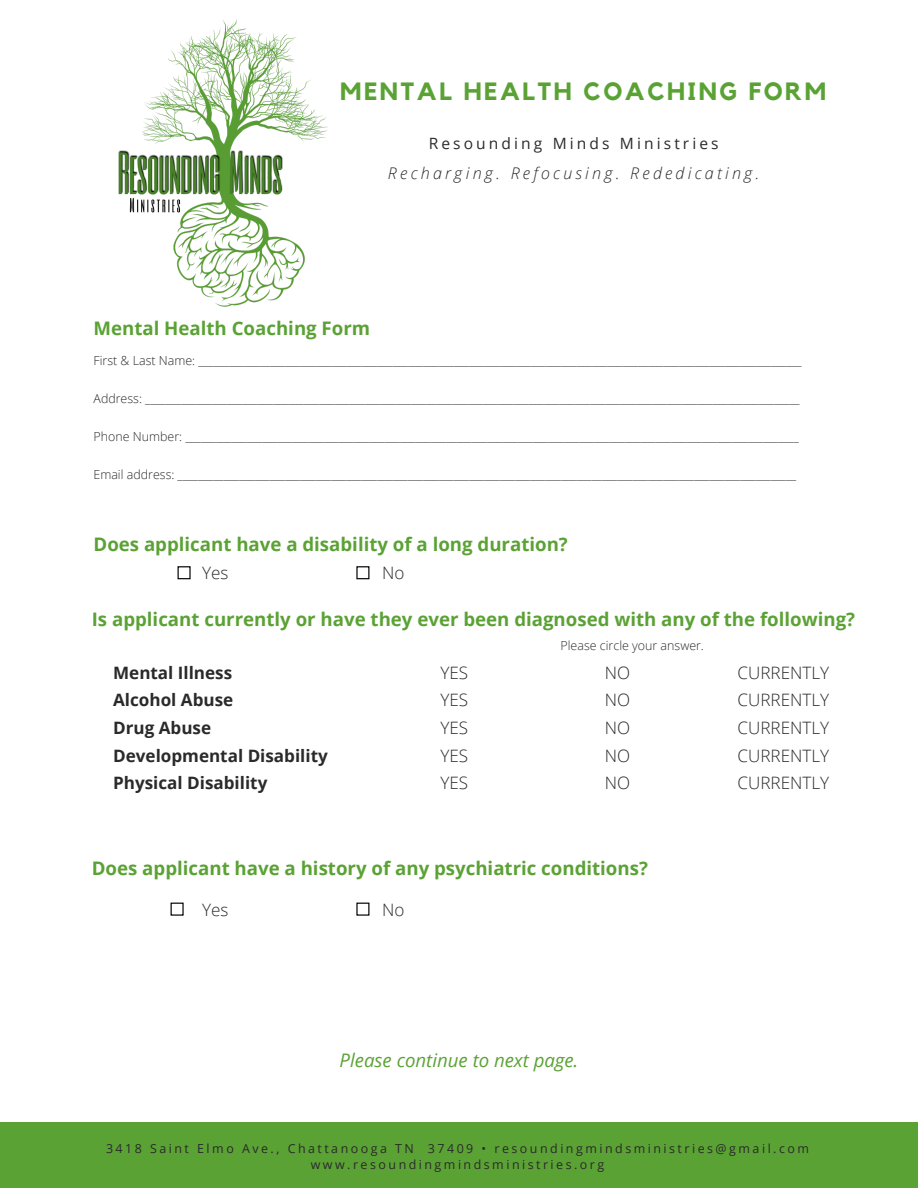
<style>
.page{position:relative;width:918px;height:1188px;background:#fff}
.page>*{position:absolute;margin:0;border:0;box-sizing:border-box;transform-origin:0 0}
.t1{font:700 24.9px "Kollektif";letter-spacing:.1em;color:#5ba235}
.t2{font:700 18.6px "Open Sans";color:#5ba235}
.t3{font:italic 18.6px "Open Sans";color:#5ba235}
.t4{font:300 17.1px/27.6px "Open Sans";color:#2a2a2a;text-align:justify}
.t5{font:700 17.1px/27.6px "Open Sans";color:#2a2a2a}
.t6{font:italic 300 16.05px "Open Sans";letter-spacing:.2em;color:#2a2a2a}
.t7{font:15.6px "Open Sans";letter-spacing:.2em;color:#2a2a2a}
.t8{font:300 12.45px "Open Sans";color:#2a2a2a}
.t9{font:12.45px/17px "Open Sans";letter-spacing:.2em;color:#2a2a2a;text-align:center}
</style>
<div class="page">
<div style="left:0;top:1122px;width:918px;height:66px;background:#5ba235"></div>
<img style="left:118px;top:19px;width:210px;height:288px">
<div style="left:178px;top:566px;width:13px;height:13px;border:1px solid #000"></div>
<div style="left:356px;top:566px;width:13px;height:13px;border:1px solid #000"></div>
<div style="left:171px;top:903px;width:13px;height:13px;border:1px solid #000"></div>
<div style="left:356px;top:903px;width:13px;height:13px;border:1px solid #000"></div>
<h1 class="t1" style="left:340px;top:79px;width:488px">MENTAL HEALTH COACHING FORM</h1>
<p class="t7" style="left:429px;top:132px;width:291px">Resounding Minds Ministries</p>
<p class="t6" style="left:388px;top:162px;width:373px">Recharging. Refocusing. Rededicating.</p>
<h2 class="t2" style="left:94px;top:315px;width:278px">Mental Health Coaching Form</h2>
<p class="t8" style="left:94px;top:352px;width:710px">First &amp; Last Name: ______________________________________________________________________________________________________________________</p>
<p class="t8" style="left:94px;top:390px;width:708px">Address: ________________________________________________________________________________________________________________________________</p>
<p class="t8" style="left:94px;top:428px;width:707px">Phone Number: ________________________________________________________________________________________________________________________</p>
<p class="t8" style="left:94px;top:466px;width:704px">Email address: _________________________________________________________________________________________________________________________</p>
<h2 class="t2" style="left:94px;top:531px;width:476px">Does applicant have a disability of a long duration?</h2>
<h3 class="t4" style="left:202px;top:558px;width:28px">Yes</h3>
<h3 class="t4" style="left:382px;top:558px;width:24px">No</h3>
<h2 class="t2" style="left:92px;top:606px;width:765px">Is applicant currently or have they ever been diagnosed with any of the following?</h2>
<h3 class="t5" style="left:113px;top:658px;width:216px">Mental Illness<br>Alcohol Abuse<br>Drug Abuse<br>Developmental Disability<br>Physical Disability</h3>
<h3 class="t4" style="left:440px;top:658px;width:29px">YES YES YES YES YES</h3>
<p class="t8" style="left:561px;top:637px;width:145px">Please circle your answer.</p>
<h3 class="t4" style="left:605px;top:658px;width:27px">NO NO NO NO NO</h3>
<h3 class="t4" style="left:738px;top:658px;width:93px">CURRENTLY CURRENTLY CURRENTLY CURRENTLY CURRENTLY</h3>
<h2 class="t2" style="left:92px;top:855px;width:558px">Does applicant have a history of any psychiatric conditions?</h2>
<h3 class="t4" style="left:202px;top:896px;width:28px">Yes</h3>
<h3 class="t4" style="left:382px;top:896px;width:24px">No</h3>
<h2 class="t3" style="left:340px;top:1047px;width:240px">Please continue to next page.</h2>
<p class="t9" style="left:106px;top:1139px;width:705px">3418 Saint Elmo Ave., Chattanooga TN 37409 • resoundingmindsministries@gmail.com www.resoundingmindsministries.org</p>
</div>
